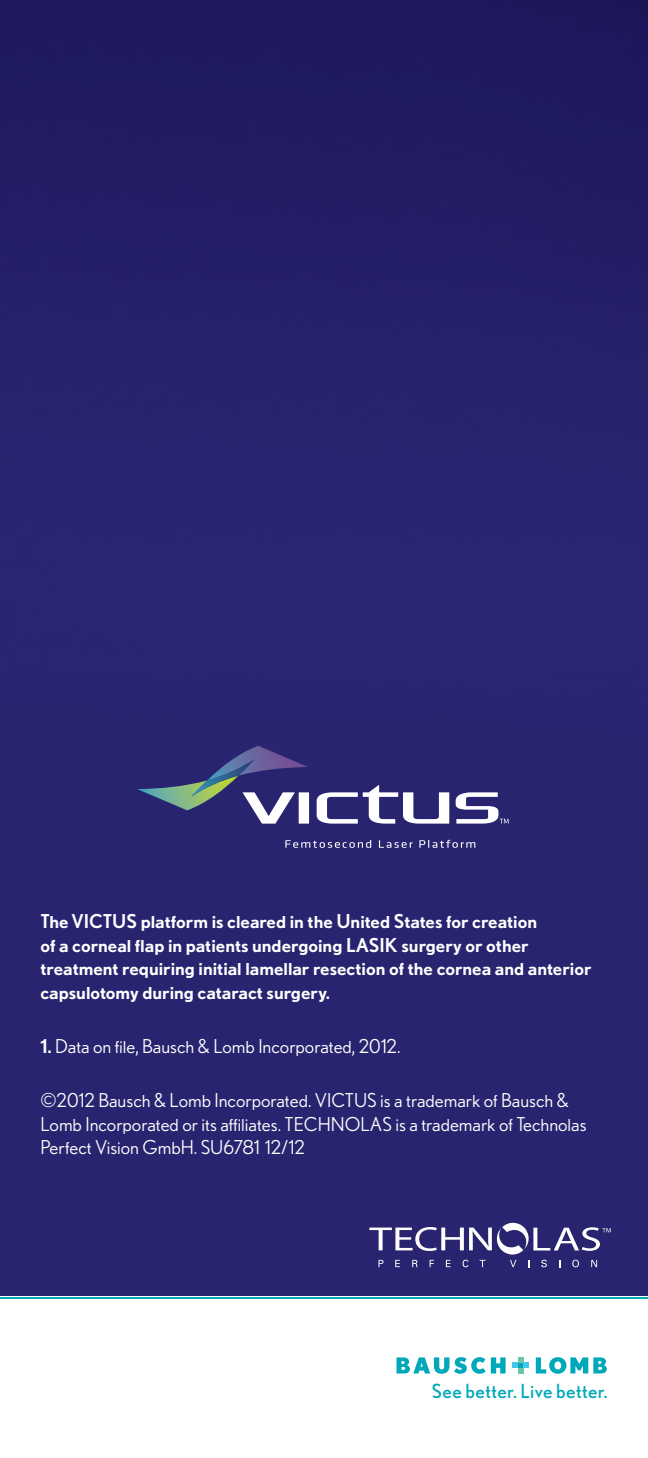
<style>
.page{position:relative;width:648px;height:1458px;background:#fff}
.page>*{position:absolute;margin:0;border:0;box-sizing:border-box;transform-origin:0 0}
.t1{font:19.35px "Nobel";letter-spacing:.02em;color:#00a8b9}
.t2{font:500 19.12px/23.6px "Nobel BL";color:#fff}
.t3{font:19.12px/23.6px "Nobel BL";color:#fff}
.s1{font-weight:500}
</style>
<div class="page">
<img style="left:0;top:0;width:648px;height:1296px">
<svg style="left:397px;top:1357px;width:109px;height:17px"></svg>
<svg style="left:536px;top:1357px;width:71px;height:17px"></svg>
<svg style="left:513px;top:1357px;width:16px;height:17px"></svg>
<hr style="left:0;top:1297px;width:648px;height:1px;background:#00a8b9">
<svg style="left:285px;top:840px;width:86px;height:8px"></svg>
<svg style="left:379px;top:840px;width:34px;height:8px"></svg>
<svg style="left:419px;top:840px;width:56px;height:8px"></svg>
<svg style="left:137px;top:746px;width:312px;height:78px;background:#494983"></svg>
<svg style="left:456px;top:792px;width:53px;height:32px"></svg>
<svg style="left:370px;top:1221px;width:241px;height:46px;background:#4e4b89"></svg>
<p class="t2" style="left:40px;top:909px;width:553px">The VICTUS platform is cleared in the United States for creation<br>of a corneal flap in patients undergoing LASIK surgery or other treatment requiring initial lamellar resection of the cornea and anterior capsulotomy during cataract surgery.</p>
<p class="t3" style="left:40px;top:1034px;width:362px"><span class="s1">1.</span> Data on file, Bausch &amp; Lomb Incorporated, 2012.</p>
<p class="t3" style="left:40px;top:1088px;width:548px">©2012 Bausch &amp; Lomb Incorporated. VICTUS is a trademark of Bausch &amp;<br>Lomb Incorporated or its affiliates. TECHNOLAS is a trademark of Technolas<br>Perfect Vision GmbH. SU6781 12/12</p>
<p class="t1" style="left:432px;top:1379px;width:177px">See better. Live better.</p>
</div>
